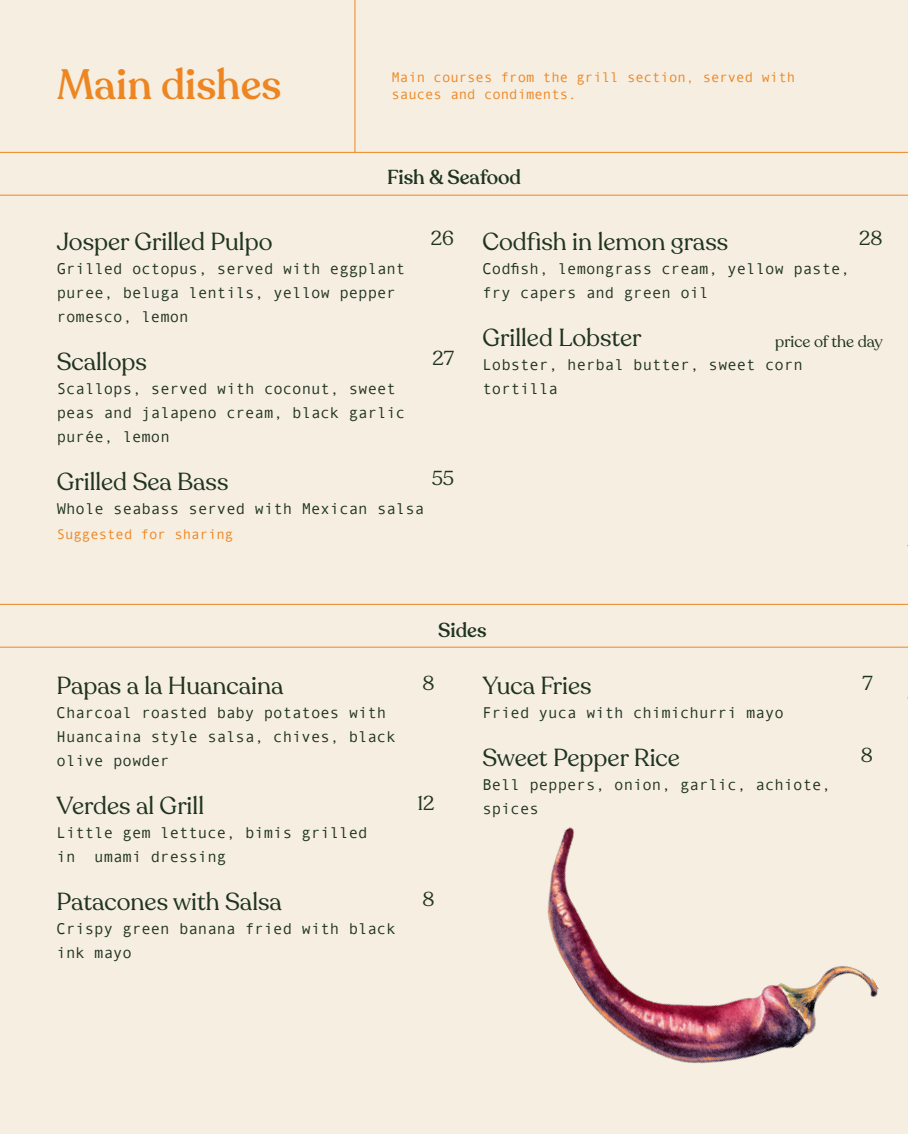
<style>
.page{position:relative;width:908px;height:1134px;background:#fff}
.page>*{position:absolute;margin:0;border:0;box-sizing:border-box;transform-origin:0 0}
.t1{font:500 42px "Recoleta";color:#ed8622}
.Paragraph_Style_1{font:24.4px "Recoleta";color:#1f341e}
.t2{font:500 20px "Recoleta";color:#1f341e}
.Paragraph_Style_1-2{font:20px "Recoleta";color:#1f341e}
.Paragraph_Style_1-3{font:16px "Recoleta";color:#1f341e}
.t3{font:15.6px/24px "Andale Mono";color:#1f341e}
.t4{font:14px "Andale Mono";color:#ed8622}
</style>
<div class="page">
<div style="left:0;top:0;width:907px;height:1134px;background:#f6eee1"></div>
<hr style="left:0;top:604px;width:907px;height:1px;background:#ed8622">
<hr style="left:0;top:647px;width:907px;height:1px;background:#ed8622">
<hr style="left:354px;top:0;width:1px;height:152px;background:#ed8622">
<hr style="left:0;top:152px;width:907px;height:1px;background:#ed8622">
<hr style="left:0;top:195px;width:907px;height:1px;background:#ed8622">
<img style="left:547px;top:827px;width:332px;height:237px">
<p class="t1" style="left:57px;top:58px;width:226px">Main dishes</p>
<p class="t4" style="left:391px;top:68px;width:405px">Main courses from the grill section, served with</p>
<p class="t4" style="left:391px;top:85px;width:186px">sauces and condiments.</p>
<p class="t2" style="left:387px;top:164px;width:135px">Fish &amp; Seafood</p>
<p class="Paragraph_Style_1" style="left:57px;top:226px;width:217px">Josper Grilled Pulpo</p>
<p class="t3" style="left:57px;top:256px;width:350px">Grilled octopus, served with eggplant puree, beluga lentils, yellow pepper romesco, lemon</p>
<p class="Paragraph_Style_1" style="left:57px;top:346px;width:92px">Scallops</p>
<p class="t3" style="left:57px;top:376px;width:350px">Scallops, served with coconut, sweet peas and jalapeno cream, black garlic purée, lemon</p>
<p class="Paragraph_Style_1" style="left:57px;top:466px;width:173px">Grilled Sea Bass</p>
<p class="t3" style="left:57px;top:496px;width:369px">Whole seabass served with Mexican salsa</p>
<p class="t4" style="left:57px;top:525px;width:178px">Suggested for sharing</p>
<p class="Paragraph_Style_1-2" style="left:430px;top:226px;width:25px">26</p>
<p class="Paragraph_Style_1-2" style="left:432px;top:346px;width:23px">27</p>
<p class="Paragraph_Style_1-2" style="left:431px;top:466px;width:24px">55</p>
<p class="Paragraph_Style_1" style="left:482px;top:226px;width:247px">Codfish in lemon grass</p>
<p class="t3" style="left:482px;top:256px;width:369px">Codfish, lemongrass cream, yellow paste, fry capers and green oil</p>
<p class="Paragraph_Style_1" style="left:482px;top:322px;width:160px">Grilled Lobster</p>
<p class="t3" style="left:482px;top:352px;width:322px">Lobster, herbal butter, sweet corn tortilla</p>
<p class="Paragraph_Style_1-2" style="left:858px;top:226px;width:25px">28</p>
<p class="Paragraph_Style_1-3" style="left:775px;top:331px;width:109px">price of the day</p>
<p class="t2" style="left:438px;top:617px;width:50px">Sides</p>
<p class="Paragraph_Style_1" style="left:57px;top:671px;width:228px">Papas a la Huancaina</p>
<p class="t3" style="left:57px;top:700px;width:340px">Charcoal roasted baby potatoes with<br>Huancaina style salsa, chives, black olive powder</p>
<p class="Paragraph_Style_1" style="left:57px;top:791px;width:149px">Verdes al Grill</p>
<p class="t3" style="left:57px;top:820px;width:312px">Little gem lettuce, bimis grilled</p>
<p class="t3" style="left:57px;top:844px;width:171px">in umami dressing</p>
<p class="Paragraph_Style_1" style="left:57px;top:887px;width:227px">Patacones with Salsa</p>
<p class="t3" style="left:57px;top:916px;width:340px">Crispy green banana fried with black ink mayo</p>
<p class="Paragraph_Style_1-2" style="left:422px;top:671px;width:13px">8</p>
<p class="Paragraph_Style_1-2" style="left:417px;top:791px;width:19px">12</p>
<p class="Paragraph_Style_1-2" style="left:422px;top:887px;width:13px">8</p>
<p class="Paragraph_Style_1" style="left:482px;top:671px;width:111px">Yuca Fries</p>
<p class="t3" style="left:482px;top:700px;width:303px">Fried yuca with chimichurri mayo</p>
<p class="Paragraph_Style_1" style="left:482px;top:743px;width:199px">Sweet Pepper Rice</p>
<p class="t3" style="left:482px;top:772px;width:350px">Bell peppers, onion, garlic, achiote, spices</p>
<p class="Paragraph_Style_1-2" style="left:862px;top:671px;width:12px">7</p>
<p class="Paragraph_Style_1-2" style="left:860px;top:743px;width:13px">8</p>
</div>
